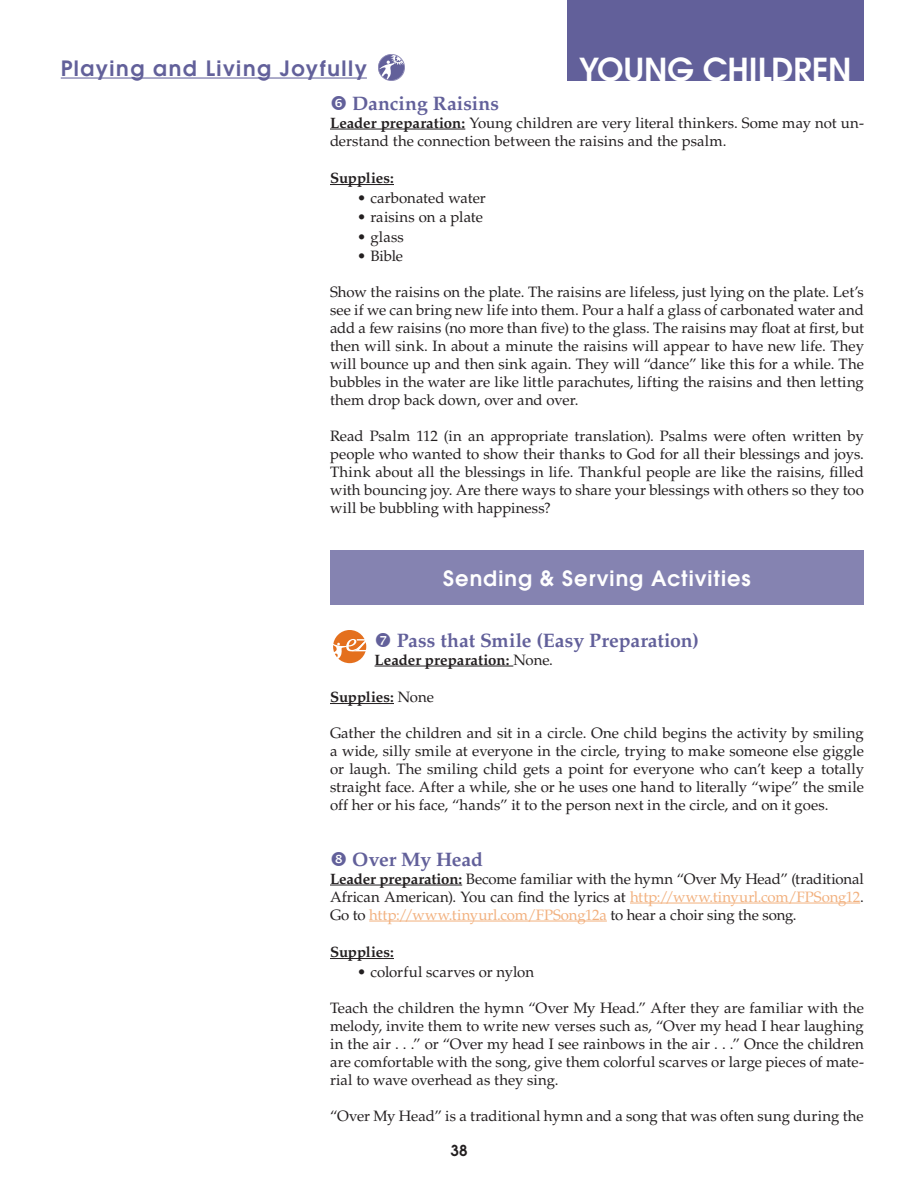
<style>
.page{position:relative;width:918px;height:1188px;background:#fff}
.page>*{position:absolute;margin:0;border:0;box-sizing:border-box;transform-origin:0 0}
.t1{font:600 31.5px "Avant Garde";color:#fff}
.t2{font:600 21px "Avant Garde";letter-spacing:.05em;color:#fff}
.t3{font:600 21px "Avant Garde";letter-spacing:.075em;color:#62609a}
.t4{font:700 19.5px "Palatino LT Std";color:#62609a}
.t5{font:15px/18px "Palatino LT Std";color:#231f20;text-align:justify}
.t6{font:700 15px "Palatino LT Std";color:#231f20}
.t7{font:600 15px "Avant Garde";color:#231f20}
.s1{font-weight:700}
.s2{font-weight:400}
.s3{color:#f2b17f}
</style>
<div class="page">
<div style="left:567px;top:0;width:297px;height:81px;background:#62609a"></div>
<hr style="left:61px;top:78px;width:306px;height:1px;background:#62609a">
<svg style="left:378px;top:54px;width:27px;height:27px"></svg>
<hr style="left:330px;top:129px;width:135px;height:1px;background:#231f20">
<hr style="left:330px;top:184px;width:64px;height:1px;background:#231f20">
<hr style="left:375px;top:666px;width:138px;height:1px;background:#231f20">
<hr style="left:330px;top:703px;width:64px;height:1px;background:#231f20">
<hr style="left:330px;top:885px;width:132px;height:1px;background:#231f20">
<hr style="left:630px;top:903px;width:230px;height:1px;background:#f2b17f">
<hr style="left:369px;top:921px;width:238px;height:1px;background:#f2b17f">
<hr style="left:330px;top:958px;width:64px;height:1px;background:#231f20">
<div style="left:333px;top:630px;width:33px;height:33px;background:#e4701e;border-radius:50%"></div>
<svg style="left:333px;top:639px;width:34px;height:22px"></svg>
<div style="left:330px;top:550px;width:534px;height:55px;background:#8583b1"></div>
<p class="t3" style="left:61px;top:54px;width:308px">Playing and Living Joyfully</p>
<p class="t1" style="left:579px;top:49px;width:274px">Young Children</p>
<p class="t4" style="left:352px;top:92px;width:149px">Dancing Raisins</p>
<p class="t5" style="left:330px;top:114px;width:535px"><span class="s1">Leader preparation:</span> Young children are very literal thinkers. Some may not un&shy;derstand the connection between the raisins and the psalm.</p>
<p class="t6" style="left:330px;top:169px;width:65px">Supplies:</p>
<p class="t5" style="left:357px;top:189px;width:130px">• carbonated water</p>
<p class="t5" style="left:357px;top:208px;width:127px">• raisins on a plate</p>
<p class="t5" style="left:357px;top:228px;width:48px">• glass</p>
<p class="t5" style="left:357px;top:247px;width:48px">• Bible</p>
<p class="t5" style="left:330px;top:283px;width:536px">Show the raisins on the plate. The raisins are lifeless, just lying on the plate. Let’s see if we can bring new life into them. Pour a half a glass of carbonated water and add a few raisins (no more than five) to the glass. The raisins may float at first, but then will sink. In about a minute the raisins will appear to have new life. They will bounce up and then sink again. They will “dance” like this for a while. The bubbles in the water are like little parachutes, lifting the raisins and then letting them drop back down, over and over.</p>
<p class="t5" style="left:330px;top:427px;width:536px">Read Psalm 112 (in an appropriate translation). Psalms were often written by people who wanted to show their thanks to God for all their blessings and joys.<br>Think about all the blessings in life. Thankful people are like the raisins, filled with bouncing joy. Are there ways to share your blessings with others so they too will be bubbling with happiness?</p>
<p class="t2" style="left:443px;top:565px;width:309px">Sending &amp; Serving Activities</p>
<p class="t4" style="left:397px;top:629px;width:304px">Pass that Smile (Easy Preparation)</p>
<p class="t6" style="left:375px;top:651px;width:180px">Leader preparation: <span class="s2">None.</span></p>
<p class="t6" style="left:330px;top:688px;width:105px">Supplies: <span class="s2">None</span></p>
<p class="t5" style="left:330px;top:724px;width:536px">Gather the children and sit in a circle. One child begins the activity by smiling a wide, silly smile at everyone in the circle, trying to make someone else giggle or laugh. The smiling child gets a point for everyone who can’t keep a totally straight face. After a while, she or he uses one hand to literally “wipe” the smile off her or his face, “hands” it to the person next in the circle, and on it goes.</p>
<p class="t4" style="left:352px;top:848px;width:132px">Over My Head</p>
<p class="t5" style="left:330px;top:870px;width:536px"><span class="s1">Leader preparation:</span> Become familiar with the hymn “Over My Head” (traditional African American). You can find the lyrics at <span class="s3">http://www.tinyurl.com/FPSong12</span>.<br>Go to <span class="s3">http://www.tinyurl.com/FPSong12a</span> to hear a choir sing the song.</p>
<p class="t6" style="left:330px;top:943px;width:65px">Supplies:</p>
<p class="t5" style="left:357px;top:963px;width:179px">• colorful scarves or nylon</p>
<p class="t5" style="left:330px;top:999px;width:536px">Teach the children the hymn “Over My Head.” After they are familiar with the melody, invite them to write new verses such as, “Over my head I hear laughing in the air . . .” or “Over my head I see rainbows in the air . . .” Once the children are comfortable with the song, give them colorful scarves or large pieces of mate&shy;rial to wave overhead as they sing.</p>
<p class="t5" style="left:330px;top:1107px;width:535px">“Over My Head” is a traditional hymn and a song that was often sung during the</p>
<p class="t7" style="left:450px;top:1141px;width:19px">38</p>
</div>
